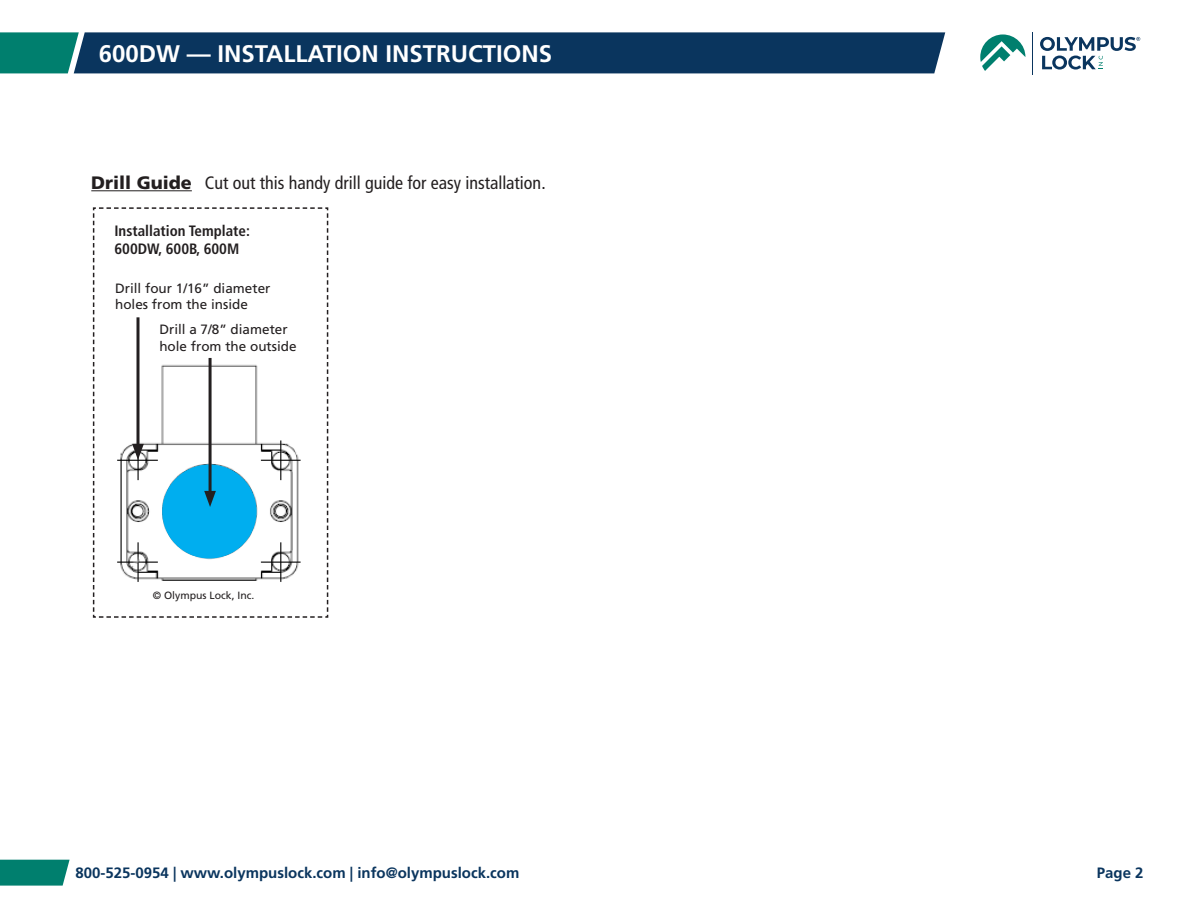
<style>
.page{position:relative;width:1188px;height:918px;background:#fff}
.page>*{position:absolute;margin:0;border:0;box-sizing:border-box;transform-origin:0 0}
.t1{font:700 24px "Frutiger LT Std";color:#fff}
.t2{font:condensed 18px "Frutiger LT Std";color:#231f20}
.t3{font:700 15px "Frutiger LT Std";color:#0a355e}
.t4{font:700 condensed 15px/18px "Frutiger LT Std";color:#231f20}
.t5{font:13.5px/16.2px "Frutiger LT Std";color:#231f20}
.t6{font:10.5px "Frutiger LT Std";color:#231f20}
.s1{font-weight:900;font-stretch:normal}
</style>
<div class="page">
<hr style="left:91px;top:190px;width:101px;height:1px;background:#231f20">
<hr style="left:1032px;top:32px;width:1px;height:43px;background:#0a355e">
<svg style="left:980px;top:34px;width:45px;height:37px"></svg>
<svg style="left:1040px;top:37px;width:100px;height:33px"></svg>
<svg style="left:0;top:32px;width:945px;height:41px;background:#0d3e62"></svg>
<svg style="left:0;top:860px;width:70px;height:26px;background:#128878"></svg>
<svg style="left:93px;top:207px;width:235px;height:411px"></svg>
<p class="t1" style="left:99px;top:39px;width:455px">600DW — INSTALLATION INSTRUCTIONS</p>
<p class="t2" style="left:91px;top:172px;width:456px"><span class="s1">Drill Guide</span> Cut out this handy drill guide for easy installation.</p>
<p class="t4" style="left:114px;top:222px;width:137px">Installation Template:<br>600DW, 600B, 600M</p>
<p class="t5" style="left:115px;top:281px;width:157px">Drill four 1/16” diameter holes from the inside</p>
<p class="t5" style="left:159px;top:322px;width:139px">Drill a 7/8” diameter hole from the outside</p>
<p class="t6" style="left:153px;top:589px;width:103px">© Olympus Lock, Inc.</p>
<p class="t3" style="left:76px;top:864px;width:445px">800-525-0954 | www.olympuslock.com | info@olympuslock.com</p>
<p class="t3" style="left:1097px;top:864px;width:48px">Page 2</p>
</div>
